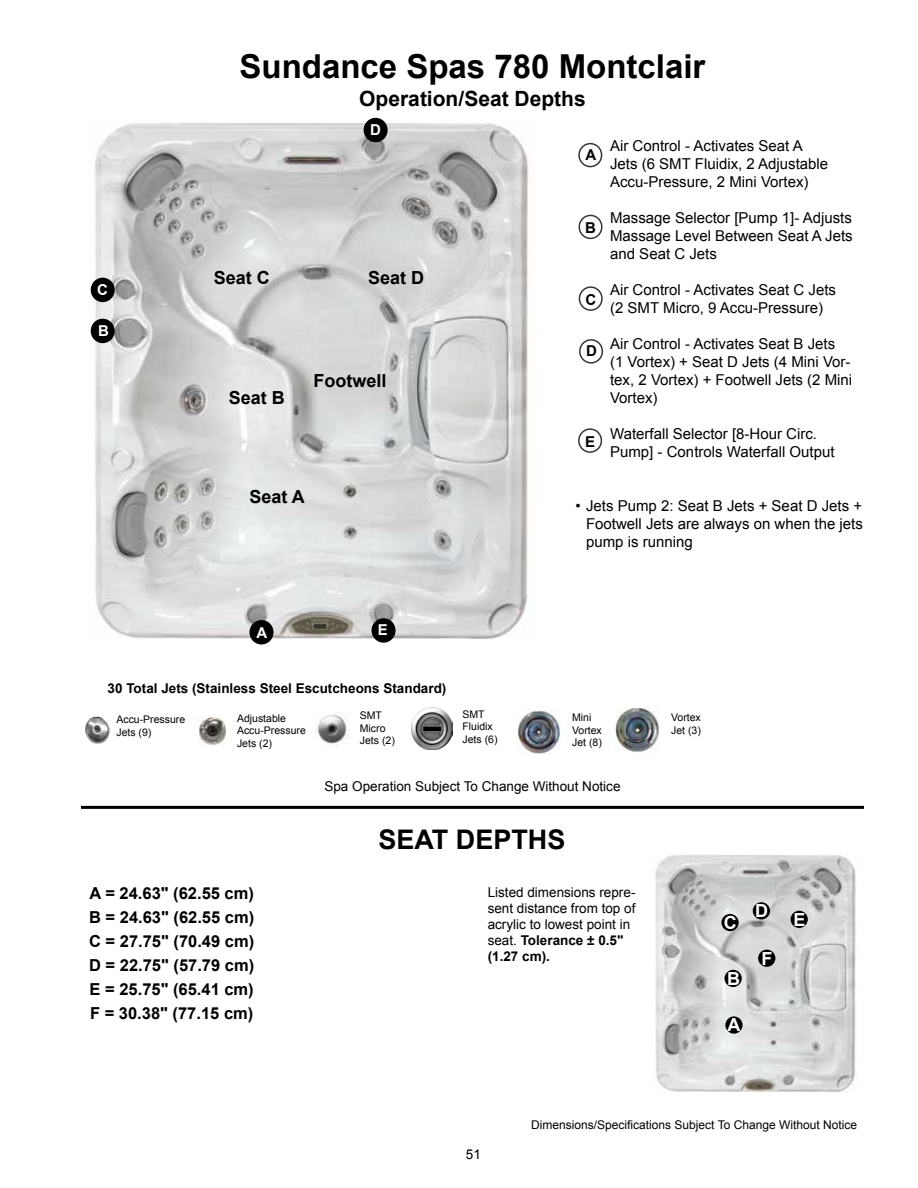
<style>
.page{position:relative;width:918px;height:1188px;background:#fff}
.page>*{position:absolute;margin:0;border:0;box-sizing:border-box;transform-origin:0 0}
.t1{font:700 33px "Arial";color:#000}
.t2{font:700 27px "Arial";color:#000}
.t3{font:700 21px "Arial";color:#000}
.t4{font:700 18px "Arial";color:#000}
.t5{font:700 18px "Arial";color:#fff}
.t6{font:700 16.5px/24px "Arial";color:#000;text-align:justify}
.t7{font:15px/18px "Arial";color:#000}
.t8{font:700 15px "Arial";color:#000}
.t9{font:700 15px "Arial";color:#fff}
.t10{font:13.5px/16.2px "Arial";color:#000}
.t11{font:700 13.5px "Arial";color:#000}
.t12{font:12px "Arial";color:#000}
.t13{font:10.5px/12.6px "Arial";color:#000}
.s1{font-weight:700}
</style>
<div class="page">
<img style="left:90px;top:122px;width:439px;height:517px">
<div style="left:578px;top:143px;width:24px;height:24px;border:2px solid #303837;border-radius:50%"></div>
<div style="left:578px;top:215px;width:25px;height:24px;border:2px solid #303837;border-radius:50%"></div>
<div style="left:579px;top:286px;width:24px;height:25px;border:2px solid #303837;border-radius:50%"></div>
<div style="left:579px;top:339px;width:24px;height:25px;border:2px solid #303837;border-radius:50%"></div>
<div style="left:578px;top:428px;width:24px;height:25px;border:2px solid #303837;border-radius:50%"></div>
<img style="left:517px;top:707px;width:43px;height:48px">
<img style="left:616px;top:708px;width:43px;height:46px">
<img style="left:412px;top:707px;width:40px;height:42px">
<img style="left:315px;top:712px;width:34px;height:34px">
<hr style="left:81px;top:806px;width:783px;height:3px;background:#000">
<img style="left:85px;top:716px;width:26px;height:28px">
<div style="left:91px;top:319px;width:23px;height:23px;background:#000;border-radius:50%"></div>
<div style="left:91px;top:319px;width:24px;height:24px;border:2px solid #000;border-radius:50%"></div>
<div style="left:250px;top:621px;width:23px;height:23px;background:#000;border-radius:50%"></div>
<div style="left:249px;top:620px;width:25px;height:24px;border:2px solid #000;border-radius:50%"></div>
<div style="left:364px;top:119px;width:23px;height:23px;background:#000;border-radius:50%"></div>
<div style="left:364px;top:118px;width:24px;height:24px;border:2px solid #000;border-radius:50%"></div>
<div style="left:91px;top:278px;width:23px;height:23px;background:#000;border-radius:50%"></div>
<div style="left:91px;top:278px;width:24px;height:24px;border:2px solid #000;border-radius:50%"></div>
<div style="left:372px;top:619px;width:23px;height:23px;background:#000;border-radius:50%"></div>
<div style="left:372px;top:618px;width:24px;height:25px;border:2px solid #000;border-radius:50%"></div>
<img style="left:655px;top:854px;width:201px;height:239px">
<div style="left:721px;top:914px;width:18px;height:17px;background:#000;border-radius:50%"></div>
<div style="left:753px;top:902px;width:17px;height:17px;background:#000;border-radius:50%"></div>
<div style="left:758px;top:950px;width:17px;height:17px;background:#000;border-radius:50%"></div>
<div style="left:791px;top:911px;width:17px;height:17px;background:#000;border-radius:50%"></div>
<div style="left:725px;top:1016px;width:18px;height:18px;background:#000;border-radius:50%"></div>
<div style="left:725px;top:970px;width:17px;height:17px;background:#000;border-radius:50%"></div>
<img style="left:199px;top:716px;width:27px;height:29px">
<p class="t9" style="left:97px;top:281px;width:12px">C</p>
<p class="t9" style="left:98px;top:322px;width:12px">B</p>
<h1 class="t1" style="left:240px;top:44px;width:467px">Sundance Spas 780 Montclair</h1>
<h3 class="t3" style="left:359px;top:84px;width:228px">Operation/Seat Depths</h3>
<p class="t7" style="left:610px;top:137px;width:220px">Air Control - Activates Seat A<br>Jets (6 SMT Fluidix, 2 Adjustable<br>Accu-Pressure, 2 Mini Vortex)</p>
<p class="t7" style="left:610px;top:209px;width:244px;text-align:justify">Massage Selector [Pump 1]- Adjusts Massage Level Between Seat A Jets and Seat C Jets</p>
<p class="t7" style="left:610px;top:281px;width:227px">Air Control - Activates Seat C Jets (2 SMT Micro, 9 Accu-Pressure)</p>
<p class="t7" style="left:610px;top:335px;width:244px">Air Control - Activates Seat B Jets (1 Vortex) + Seat D Jets (4 Mini Vor&shy;tex, 2 Vortex) + Footwell Jets (2 Mini<br>Vortex)</p>
<p class="t7" style="left:610px;top:425px;width:226px">Waterfall Selector [8-Hour Circ.<br>Pump] - Controls Waterfall Output</p>
<p class="t7" style="left:586px;top:497px;width:278px;text-align:justify;text-indent:-10px">• Jets Pump 2: Seat B Jets + Seat D Jets + Footwell Jets are always on when the jets pump is running</p>
<p class="t9" style="left:370px;top:121px;width:12px">D</p>
<p class="t8" style="left:585px;top:146px;width:12px">A</p>
<p class="t8" style="left:585px;top:219px;width:12px">B</p>
<p class="t4" style="left:214px;top:266px;width:58px">Seat C</p>
<p class="t4" style="left:368px;top:266px;width:58px">Seat D</p>
<p class="t8" style="left:585px;top:291px;width:12px">C</p>
<p class="t8" style="left:586px;top:342px;width:12px">D</p>
<p class="t4" style="left:313px;top:368px;width:75px">Footwell</p>
<p class="t4" style="left:229px;top:386px;width:58px">Seat B</p>
<p class="t8" style="left:585px;top:433px;width:12px">E</p>
<p class="t4" style="left:250px;top:485px;width:57px">Seat A</p>
<p class="t9" style="left:256px;top:624px;width:12px">A</p>
<p class="t9" style="left:378px;top:621px;width:12px">E</p>
<p class="t11" style="left:108px;top:679px;width:340px">30 Total Jets (Stainless Steel Escutcheons Standard)</p>
<p class="t13" style="left:463px;top:709px;width:37px">SMT<br>Fluidix<br>Jets (6)</p>
<p class="t13" style="left:116px;top:714px;width:70px">Accu-Pressure<br>Jets (9)</p>
<p class="t13" style="left:360px;top:710px;width:37px">SMT<br>Micro<br>Jets (2)</p>
<p class="t13" style="left:572px;top:712px;width:31px">Mini<br>Vortex<br>Jet (8)</p>
<p class="t13" style="left:671px;top:711px;width:31px">Vortex<br>Jet (3)</p>
<p class="t13" style="left:237px;top:712px;width:70px">Adjustable<br>Accu-Pressure<br>Jets (2)</p>
<p class="t10" style="left:324px;top:778px;width:298px">Spa Operation Subject To Change Without Notice</p>
<h2 class="t2" style="left:378px;top:821px;width:189px">SEAT DEPTHS</h2>
<p class="t6" style="left:89px;top:881px;width:166px">A = 24.63" (62.55 cm)</p>
<p class="t10" style="left:488px;top:884px;width:149px">Listed dimensions repre&shy;sent distance from top of acrylic to lowest point in seat. <span class="s1">Tolerance ± 0.5" (1.27 cm).</span></p>
<p class="t6" style="left:89px;top:905px;width:167px">B = 24.63" (62.55 cm)<br>C = 27.75" (70.49 cm)<br>D = 22.75" (57.79 cm)<br>E = 25.75" (65.41 cm)<br>F = 30.38" (77.15 cm)</p>
<p class="t5" style="left:724px;top:916px;width:14px">C</p>
<p class="t5" style="left:727px;top:966px;width:14px">B</p>
<p class="t5" style="left:727px;top:1017px;width:14px">A</p>
<p class="t5" style="left:755px;top:899px;width:14px">D</p>
<p class="t5" style="left:761px;top:946px;width:12px">F</p>
<p class="t5" style="left:793px;top:913px;width:14px">E</p>
<p class="t10" style="left:466px;top:1148px;width:17px">51</p>
<p class="t12" style="left:531px;top:1117px;width:327px">Dimensions/Specifications Subject To Change Without Notice</p>
</div>
